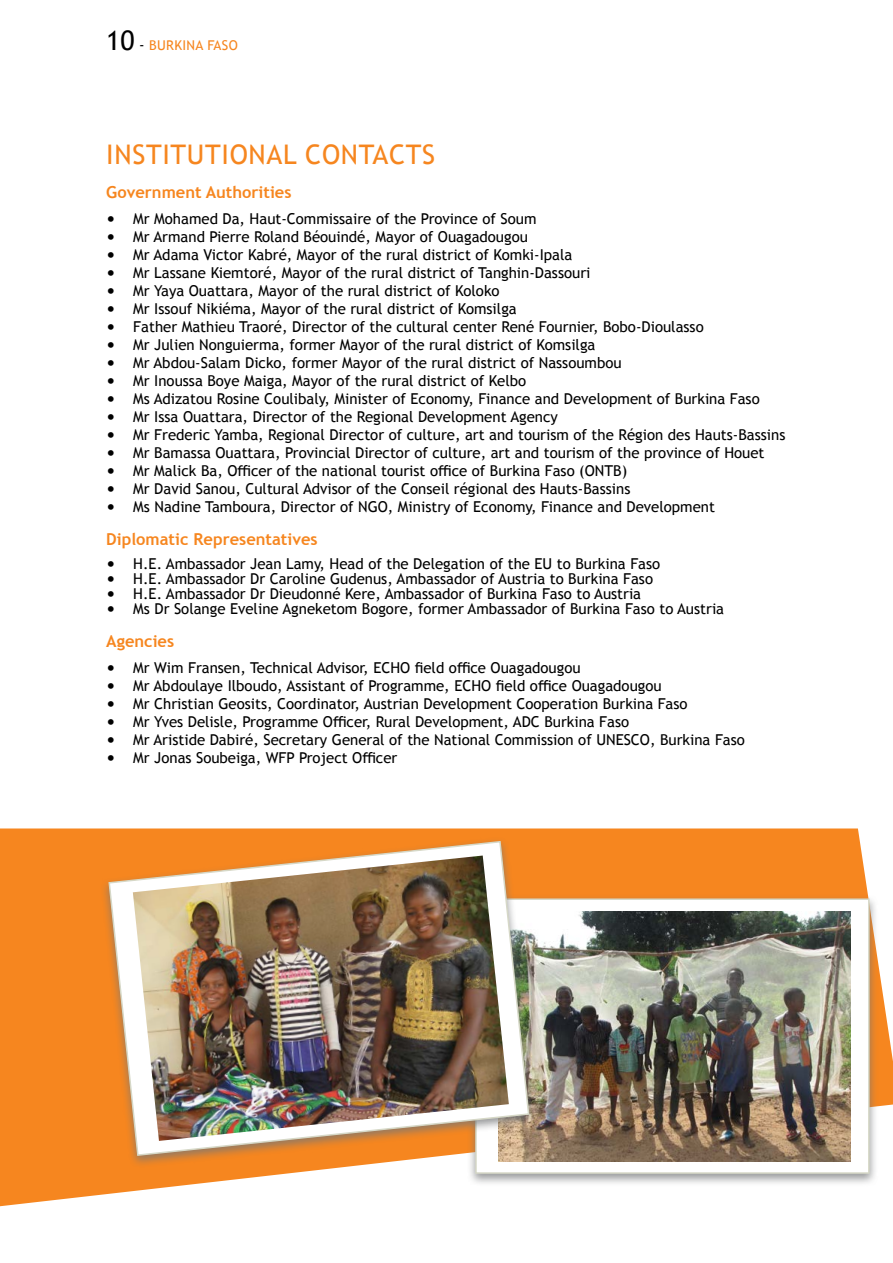
<style>
.page{position:relative;width:893px;height:1263px;background:#fff}
.page>*{position:absolute;margin:0;border:0;box-sizing:border-box;transform-origin:0 0}
.t1{font:27px "Trebuchet MS";letter-spacing:.025em;color:#f6861f}
.t2{font:700 16.5px "Trebuchet MS";color:#f6861f}
.t3{font:15px "Trebuchet MS";color:#000}
.t4{font:13.5px "Trebuchet MS";color:#f6861f}
.s1{font-size:27px;color:#000}
.s2{font-size:15px;color:#000}
.s3{font-weight:700;font-size:18px}
</style>
<div class="page">
<svg style="left:0;top:828px;width:893px;height:378px;fill:#f6861f"></svg>
<div style="left:467px;top:894px;width:411px;height:292px;background:#757779;opacity:.75"></div>
<div style="left:475px;top:898px;width:395px;height:276px;background:#fff;border:2px solid #d6d8c7"></div>
<img style="left:537px;top:911px;width:313px;height:250px">
<div style="left:101px;top:837px;width:436px;height:331px;background:#757779;opacity:.75"></div>
<svg style="left:108px;top:840px;width:422px;height:317px"></svg>
<img style="left:133px;top:855px;width:376px;height:286px">
<p class="t4" style="left:106px;top:37px;width:60px"><span class="s1">10</span> <span class="s2">-</span> Burkina</p>
<p class="t4" style="left:208px;top:37px;width:15px">Faso</p>
<h1 class="t1" style="left:106px;top:138px;width:330px">INSTITUTIONAL CONTACTS</h1>
<p class="t2" style="left:106px;top:181px;width:187px">Government Authorities</p>
<p class="t3" style="left:106px;top:209px;width:432px"><span class="s3">•</span> Mr Mohamed Da, Haut-Commissaire of the Province of Soum</p>
<p class="t3" style="left:106px;top:227px;width:423px"><span class="s3">•</span> Mr Armand Pierre Roland Béouindé, Mayor of Ouagadougou</p>
<p class="t3" style="left:106px;top:245px;width:468px"><span class="s3">•</span> Mr Adama Victor Kabré, Mayor of the rural district of Komki-Ipala</p>
<p class="t3" style="left:106px;top:263px;width:486px"><span class="s3">•</span> Mr Lassane Kiemtoré, Mayor of the rural district of Tanghin-Dassouri</p>
<p class="t3" style="left:106px;top:281px;width:395px"><span class="s3">•</span> Mr Yaya Ouattara, Mayor of the rural district of Koloko</p>
<p class="t3" style="left:106px;top:299px;width:412px"><span class="s3">•</span> Mr Issouf Nikiéma, Mayor of the rural district of Komsilga</p>
<p class="t3" style="left:106px;top:317px;width:599px"><span class="s3">•</span> Father Mathieu Traoré, Director of the cultural center René Fournier, Bobo-Dioulasso</p>
<p class="t3" style="left:106px;top:335px;width:491px"><span class="s3">•</span> Mr Julien Nonguierma, former Mayor of the rural district of Komsilga</p>
<p class="t3" style="left:106px;top:353px;width:517px"><span class="s3">•</span> Mr Abdou-Salam Dicko, former Mayor of the rural district of Nassoumbou</p>
<p class="t3" style="left:106px;top:371px;width:421px"><span class="s3">•</span> Mr Inoussa Boye Maiga, Mayor of the rural district of Kelbo</p>
<p class="t3" style="left:106px;top:389px;width:655px"><span class="s3">•</span> Ms Adizatou Rosine Coulibaly, Minister of Economy, Finance and Development of Burkina Faso</p>
<p class="t3" style="left:106px;top:407px;width:453px"><span class="s3">•</span> Mr Issa Ouattara, Director of the Regional Development Agency</p>
<p class="t3" style="left:106px;top:425px;width:681px"><span class="s3">•</span> Mr Frederic Yamba, Regional Director of culture, art and tourism of the Région des Hauts-Bassins</p>
<p class="t3" style="left:106px;top:443px;width:660px"><span class="s3">•</span> Mr Bamassa Ouattara, Provincial Director of culture, art and tourism of the province of Houet</p>
<p class="t3" style="left:106px;top:461px;width:522px"><span class="s3">•</span> Mr Malick Ba, Officer of the national tourist office of Burkina Faso (ONTB)</p>
<p class="t3" style="left:106px;top:479px;width:526px"><span class="s3">•</span> Mr David Sanou, Cultural Advisor of the Conseil régional des Hauts-Bassins</p>
<p class="t3" style="left:106px;top:497px;width:610px"><span class="s3">•</span> Ms Nadine Tamboura, Director of NGO, Ministry of Economy, Finance and Development</p>
<p class="t2" style="left:106px;top:529px;width:213px">Diplomatic Representatives</p>
<p class="t3" style="left:106px;top:554px;width:555px"><span class="s3">•</span> H.E. Ambassador Jean Lamy, Head of the Delegation of the EU to Burkina Faso</p>
<p class="t3" style="left:106px;top:569px;width:548px"><span class="s3">•</span> H.E. Ambassador Dr Caroline Gudenus, Ambassador of Austria to Burkina Faso</p>
<p class="t3" style="left:106px;top:584px;width:536px"><span class="s3">•</span> H.E. Ambassador Dr Dieudonné Kere, Ambassador of Burkina Faso to Austria</p>
<p class="t3" style="left:106px;top:599px;width:619px"><span class="s3">•</span> Ms Dr Solange Eveline Agneketom Bogore, former Ambassador of Burkina Faso to Austria</p>
<p class="t2" style="left:106px;top:630px;width:69px">Agencies</p>
<p class="t3" style="left:106px;top:658px;width:476px"><span class="s3">•</span> Mr Wim Fransen, Technical Advisor, ECHO field office Ouagadougou</p>
<p class="t3" style="left:106px;top:676px;width:557px"><span class="s3">•</span> Mr Abdoulaye Ilboudo, Assistant of Programme, ECHO field office Ouagadougou</p>
<p class="t3" style="left:106px;top:694px;width:583px"><span class="s3">•</span> Mr Christian Geosits, Coordinator, Austrian Development Cooperation Burkina Faso</p>
<p class="t3" style="left:106px;top:712px;width:524px"><span class="s3">•</span> Mr Yves Delisle, Programme Officer, Rural Development, ADC Burkina Faso</p>
<p class="t3" style="left:106px;top:730px;width:640px"><span class="s3">•</span> Mr Aristide Dabiré, Secretary General of the National Commission of UNESCO, Burkina Faso</p>
<p class="t3" style="left:106px;top:748px;width:293px"><span class="s3">•</span> Mr Jonas Soubeiga, WFP Project Officer</p>
</div>
